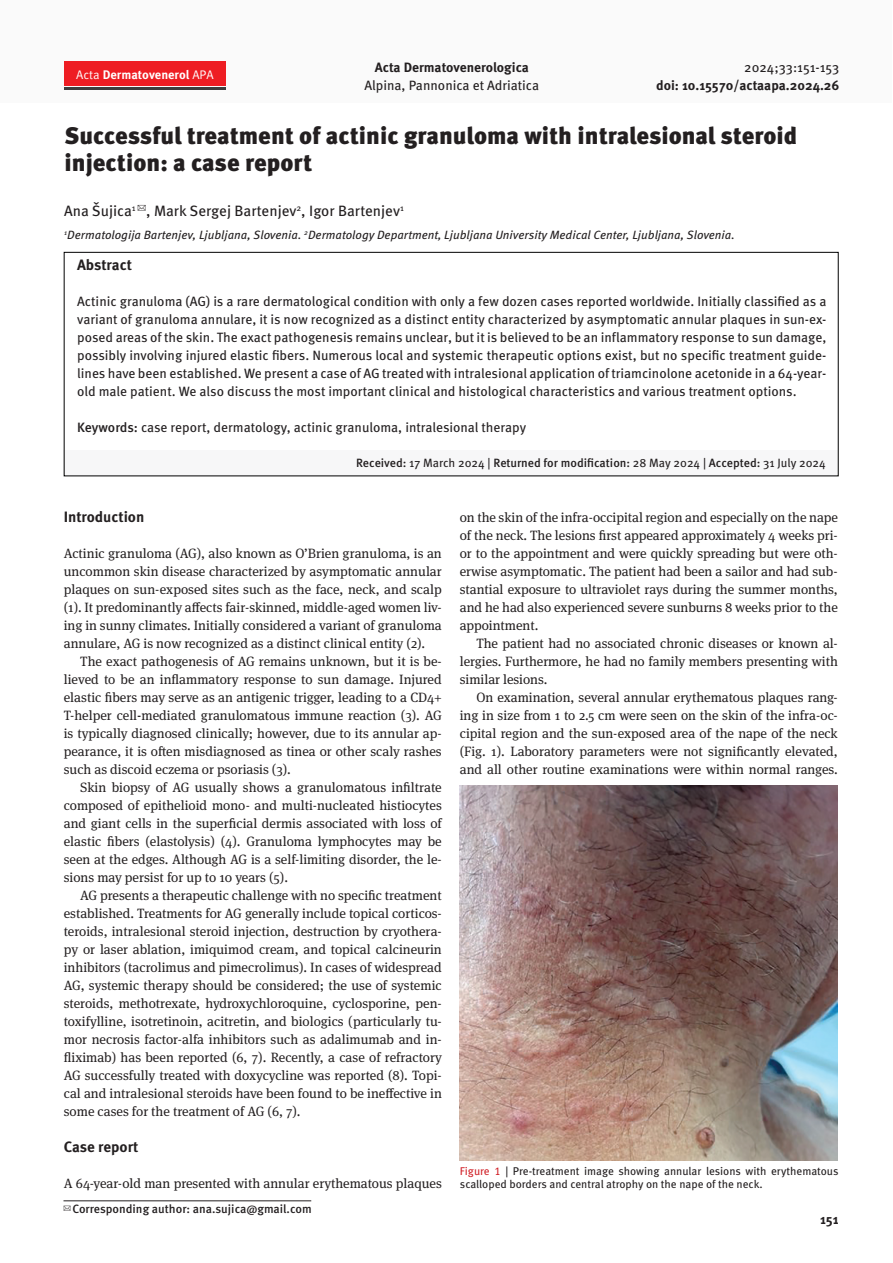
<style>
.page{position:relative;width:893px;height:1263px;background:#fff}
.page>*{position:absolute;margin:0;border:0;box-sizing:border-box;transform-origin:0 0}
.t1{font:900 24px/27px "Meta Pro";color:#231f20}
.t2{font:15px "Meta Pro";color:#231f20}
.t3{font:700 15px "Meta Pro";color:#231f20}
.t4{font:13.5px/18px "Meta Serif Pro";letter-spacing:-.005em;color:#231f20;text-align:justify}
.t5{font:13.5px/18px "Meta Pro";color:#231f20;text-align:justify}
.t6{font:700 13.5px "Meta Pro";color:#231f20}
.t7{font:700 12.45px "Meta Pro";color:#fff}
.t8{font:italic 12px "Meta Pro";color:#231f20}
.t9{font:500 12px "Meta Pro";color:#231f20}
.Main_body_text{font:11.25px/13.5px "Meta Pro";color:#231f20}
.s1{font-weight:400}
.s2{font-weight:500}
.s3{font-family:"Meta Pro"}
.s4{font-family:"Arial Unicode MS";font-weight:400;font-size:10.8px}
.s5{color:#d1232a}
</style>
<div class="page">
<div style="left:1px;top:0;width:891px;height:102px;background:#fafafa"></div>
<hr style="left:64px;top:1200px;width:247px;height:1px;background:#231f20">
<div style="left:64px;top:61px;width:162px;height:25px;background:#ee1d23"></div>
<hr style="left:64px;top:87px;width:162px;height:2px;background:#3e3e3f">
<div style="left:64px;top:451px;width:774px;height:25px;background:#f7f7f8"></div>
<div style="left:64px;top:252px;width:775px;height:224px;border:1px solid #000"></div>
<img style="left:460px;top:786px;width:378px;height:375px">
<p class="t7" style="left:76px;top:67px;width:139px"><span class="s1">Acta</span> Dermatovenerol <span class="s1">APA</span></p>
<p class="t6" style="left:375px;top:57px;width:156px">Acta Dermatovenerologica</p>
<p class="t5" style="left:364px;top:75px;width:176px">Alpina, Pannonica et Adriatica</p>
<p class="t5" style="left:744px;top:57px;width:97px">2024;33:151-153</p>
<p class="t6" style="left:656px;top:75px;width:185px">doi: 10.15570/actaapa.2024.26</p>
<h1 class="t1" style="left:65px;top:121px;width:734px">Successful treatment of actinic granuloma with intralesional steroid injection: a case report</h1>
<p class="t2" style="left:64px;top:199px;width:341px">Ana Šujica<sup>1</sup> <sup>✉</sup>, Mark Sergej Bartenjev<sup>2</sup>, Igor Bartenjev<sup>1</sup></p>
<p class="t8" style="left:64px;top:226px;width:672px"><sup>1</sup>Dermatologija Bartenjev, Ljubljana, Slovenia. <sup>2</sup>Dermatology Department, Ljubljana University Medical Center, Ljubljana, Slovenia.</p>
<p class="t3" style="left:77px;top:253px;width:56px">Abstract</p>
<p class="t5" style="left:77px;top:291px;width:751px">Actinic granuloma (AG) is a rare dermatological condition with only a few dozen cases reported worldwide. Initially classified as a variant of granuloma annulare, it is now recognized as a distinct entity characterized by asymptomatic annular plaques in sun-ex&shy;posed areas of the skin. The exact pathogenesis remains unclear, but it is believed to be an inflammatory response to sun damage, possibly involving injured elastic fibers. Numerous local and systemic therapeutic options exist, but no specific treatment guide&shy;lines have been established. We present a case of AG treated with intralesional application of triamcinolone acetonide in a 64-year&shy;old male patient. We also discuss the most important clinical and histological characteristics and various treatment options.</p>
<p class="t5" style="left:77px;top:417px;width:450px"><span class="s2">Keywords:</span> case report, dermatology, actinic granuloma, intralesional therapy</p>
<p class="t9" style="left:356px;top:453px;width:471px">Received: <span class="s1">17 March 2024 |</span> Returned for modification: <span class="s1">28 May 2024 |</span> Accepted: <span class="s1">31 July 2024</span></p>
<p class="t3" style="left:64px;top:505px;width:82px">Introduction</p>
<p class="t4" style="left:64px;top:544px;width:380px">Actinic granuloma (AG), also known as O’Brien granuloma, is an uncommon skin disease characterized by asymptomatic annular plaques on sun-exposed sites such as the face, neck, and scalp (1). It predominantly affects fair-skinned, middle-aged women liv&shy;ing in sunny climates. Initially considered a variant of granuloma annulare, AG is now recognized as a distinct clinical entity (2).</p>
<p class="t4" style="left:64px;top:652px;width:380px;text-indent:17px">The exact pathogenesis of AG remains unknown, but it is be&shy;lieved to be an inflammatory response to sun damage. Injured elastic fibers may serve as an antigenic trigger, leading to a CD4+ T-helper cell<span class="s3">-</span>mediated granulomatous immune reaction (3). AG is typically diagnosed clinically; however, due to its annular ap&shy;pearance, it is often misdiagnosed as tinea or other scaly rashes such as discoid eczema or psoriasis (3).</p>
<p class="t4" style="left:64px;top:778px;width:380px;text-indent:17px">Skin biopsy of AG usually shows a granulomatous infiltrate composed of epithelioid mono- and multi-nucleated histiocytes and giant cells in the superficial dermis associated with loss of elastic fibers (elastolysis) (4). Granuloma lymphocytes may be seen at the edges. Although AG is a self-limiting disorder, the le&shy;sions may persist for up to 10 years (5).</p>
<p class="t4" style="left:64px;top:886px;width:380px;text-indent:17px">AG presents a therapeutic challenge with no specific treatment established. Treatments for AG generally include topical corticos&shy;teroids, intralesional steroid injection, destruction by cryothera&shy;py or laser ablation, imiquimod cream, and topical calcineurin inhibitors (tacrolimus and pimecrolimus). In cases of widespread AG, systemic therapy should be considered; the use of systemic steroids, methotrexate, hydroxychloroquine, cyclosporine, pen&shy;toxifylline, isotretinoin, acitretin, and biologics (particularly tu&shy;mor necrosis factor-alfa inhibitors such as adalimumab and in&shy;fliximab) has been reported (6, 7). Recently, a case of refractory AG successfully treated with doxycycline was reported (8). Topi&shy;cal and intralesional steroids have been found to be ineffective in some cases for the treatment of AG (6, 7).</p>
<p class="t3" style="left:64px;top:1135px;width:76px">Case report</p>
<p class="t4" style="left:64px;top:1174px;width:379px">A 64-year-old man presented with annular erythematous plaques</p>
<p class="t9" style="left:64px;top:1199px;width:250px"><span class="s4">✉</span>Corresponding author: ana.sujica@gmail.com</p>
<p class="t4" style="left:460px;top:508px;width:380px">on the skin of the infra-occipital region and especially on the nape of the neck. The lesions first appeared approximately 4 weeks pri&shy;or to the appointment and were quickly spreading but were oth&shy;erwise asymptomatic. The patient had been a sailor and had sub&shy;stantial exposure to ultraviolet rays during the summer months, and he had also experienced severe sunburns 8 weeks prior to the appointment.</p>
<p class="t4" style="left:460px;top:634px;width:380px;text-indent:17px">The patient had no associated chronic diseases or known al&shy;lergies. Furthermore, he had no family members presenting with similar lesions.</p>
<p class="t4" style="left:460px;top:688px;width:380px;text-indent:17px">On examination, several annular erythematous plaques rang&shy;ing in size from 1 to 2.5 cm were seen on the skin of the infra-oc&shy;cipital region and the sun-exposed area of the nape of the neck (Fig. 1). Laboratory parameters were not significantly elevated, and all other routine examinations were within normal ranges.</p>
<p class="Main_body_text" style="left:460px;top:1163px;width:380px"><span class="s5">Figure 1</span> | Pre-treatment image showing annular lesions with erythematous scalloped borders and central atrophy on the nape of the neck.</p>
<p class="t6" style="left:820px;top:1209px;width:20px">151</p>
</div>
